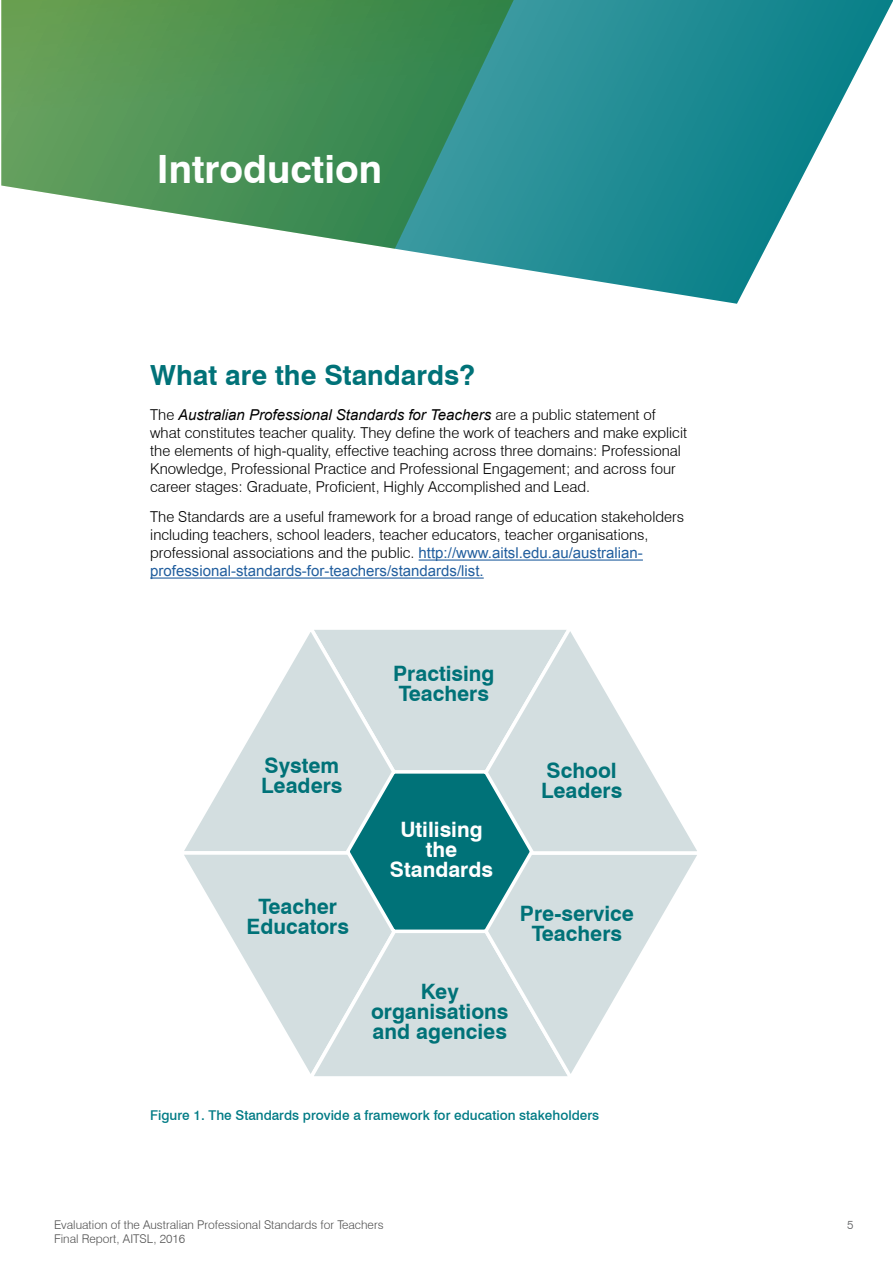
<style>
.page{position:relative;width:893px;height:1263px;background:#fff}
.page>*{position:absolute;margin:0;border:0;box-sizing:border-box;transform-origin:0 0}
.t1{font:700 39px "Swiss 721 BT";color:#fff}
.t2{font:700 27.75px "Swiss 721 BT";color:#007278}
.t3{font:700 21.15px/20px "Swiss 721 BT";color:#007278}
.t4{font:700 21.15px/20px "Swiss 721 BT";color:#fff;text-align:center}
.t5{font:300 15px/18px "Swiss 721 BT";color:#000}
.t6{font:italic 15px "Arial";color:#000}
.t7{font:15px "Arial";color:#215e9e}
.t8{font:500 13.5px "Swiss 721 BT";color:#007b85}
.t9{font:300 12px/14.4px "Swiss 721 BT";color:#525252}
.t10{font:300 12px "Swiss 721 BT";color:#58595b}
.s1{font-family:"Swiss 721 BT";font-weight:300;font-style:normal}
.s2{font-family:"Arial";font-weight:400;color:#215e9e}
</style>
<div class="page">
<hr style="left:419px;top:559px;width:224px;height:2px;background:#215e9e">
<hr style="left:150px;top:577px;width:334px;height:2px;background:#215e9e">
<svg style="left:186px;top:630px;width:250px;height:218px"></svg>
<svg style="left:184px;top:848px;width:121px;height:216px"></svg>
<div style="left:305px;top:848px;width:130px;height:228px;background:#d3dee0"></div>
<svg style="left:435px;top:856px;width:262px;height:220px"></svg>
<svg style="left:436px;top:630px;width:261px;height:226px"></svg>
<svg style="left:344px;top:767px;width:192px;height:168px;background:#4c999e"></svg>
<svg style="left:712px;top:0;width:181px;height:304px"></svg>
<svg style="left:1px;top:0;width:711px;height:300px"></svg>
<h1 class="t1" style="left:157px;top:145px;width:227px">Introduction</h1>
<h2 class="t2" style="left:150px;top:358px;width:326px">What are the Standards?</h2>
<p class="t6" style="left:150px;top:405px;width:507px"><span class="s1">The</span> Australian Professional Standards for Teachers <span class="s1">are a public statement of</span></p>
<p class="t5" style="left:150px;top:423px;width:538px">what constitutes teacher quality. They define the work of teachers and make explicit the elements of high-quality, effective teaching across three domains: Professional Knowledge, Professional Practice and Professional Engagement; and across four career stages: Graduate, Proficient, Highly Accomplished and Lead.</p>
<p class="t5" style="left:150px;top:508px;width:535px">The Standards are a useful framework for a broad range of education stakeholders including teachers, school leaders, teacher educators, teacher organisations, professional associations and the public. <span class="s2">http://www.aitsl.edu.au/australian-</span></p>
<p class="t7" style="left:150px;top:561px;width:335px">professional-standards-for-teachers/standards/list.</p>
<h3 class="t3" style="left:261px;top:755px;width:83px">System<br>Leaders</h3>
<h3 class="t3" style="left:393px;top:663px;width:103px">Practising<br>Teachers</h3>
<h3 class="t4" style="left:390px;top:819px;width:105px">Utilising the<br>Standards</h3>
<h3 class="t3" style="left:541px;top:760px;width:83px">School<br>Leaders</h3>
<h3 class="t3" style="left:247px;top:896px;width:104px;text-align:center">Teacher<br>Educators</h3>
<h3 class="t3" style="left:520px;top:904px;width:116px;text-align:center">Pre-service<br>Teachers</h3>
<h3 class="t3" style="left:371px;top:981px;width:139px;text-align:center">Key organisations and agencies</h3>
<p class="t8" style="left:150px;top:1107px;width:450px">Figure 1. The Standards provide a framework for education stakeholders</p>
<p class="t9" style="left:54px;top:1217px;width:331px">Evaluation of the Australian Professional Standards for Teachers<br>Final Report, AITSL, 2016</p>
<p class="t10" style="left:847px;top:1217px;width:8px">5</p>
</div>
